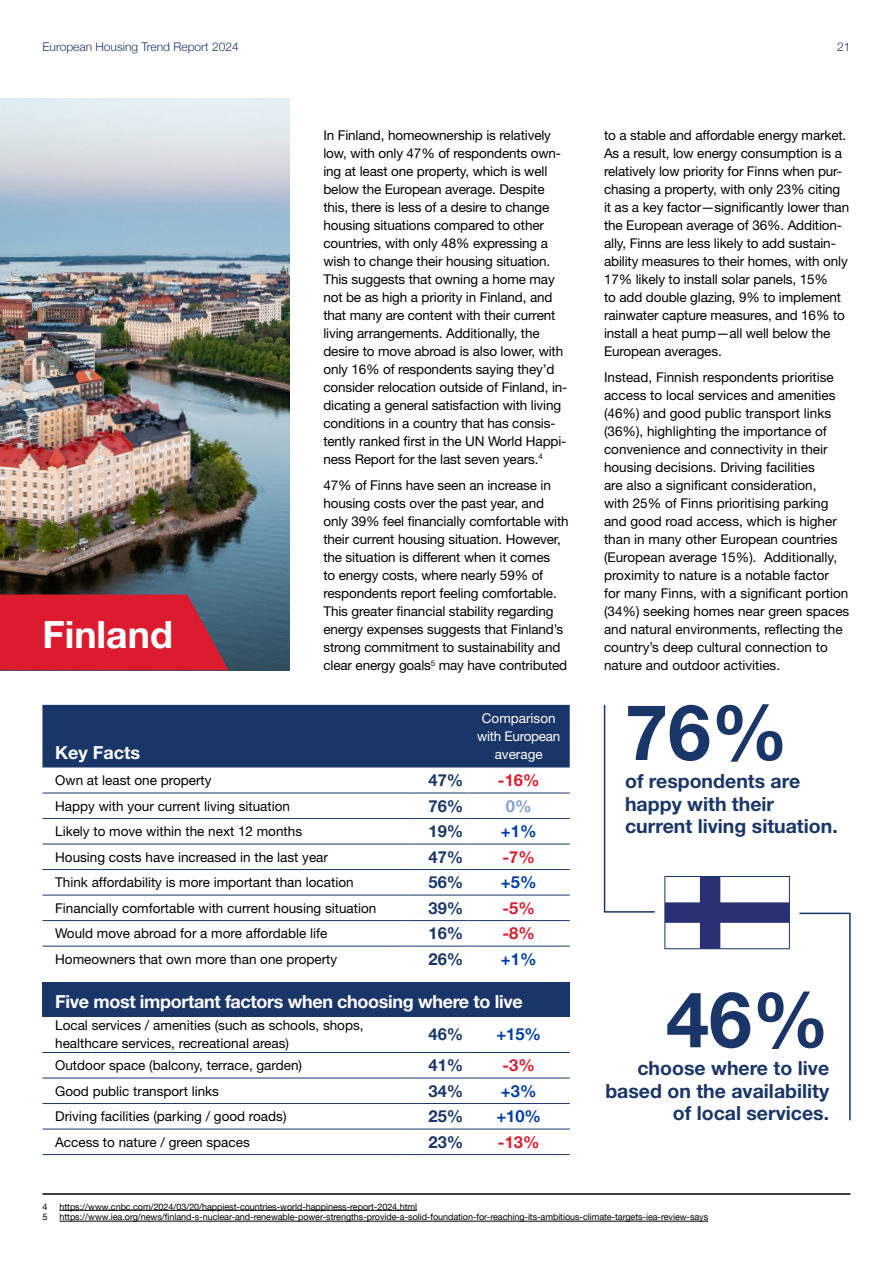
<style>
.page{position:relative;width:893px;height:1263px;background:#fff}
.page>*{position:absolute;margin:0;border:0;box-sizing:border-box;transform-origin:0 0}
.t1{font:700 77.25px "Helvetica Neue LT Std";color:#1a3668}
.t2{font:700 37.5px "Helvetica Neue LTW1 G";color:#fff}
.t3{font:700 19.5px/22.5px "Helvetica Neue LT Std";color:#1a3668}
.t4{font:700 18px "Helvetica Neue LT Std";letter-spacing:-.02em;color:#fff}
.t5{font:700 18px "Helvetica Neue LT Std";color:#fff}
.t6{font:700 16.5px "Helvetica Neue LTW1 G";color:#1a3668}
.t7{font:700 16.5px "Helvetica Neue LTW1 G";color:#dc1c2e}
.t8{font:700 16.5px "Helvetica Neue LTW1 G";color:#003da5}
.t9{font:700 16.5px "Helvetica Neue LTW1 G";color:#809ed2}
.t10{font:13.5px/18px "Helvetica Neue LT Std";letter-spacing:-.01em;color:#000}
.t11{font:13.5px/18px "Helvetica Neue LT Std";color:#fff;text-align:center}
.t12{font:300 12px "Helvetica Neue LTW1 G";color:#1a3668}
.t13{font:9px "Helvetica Neue LTW1 G";letter-spacing:-.005em;color:#000}
</style>
<div class="page">
<hr style="left:59px;top:1210px;width:358px;height:1px;background:#000">
<hr style="left:59px;top:1221px;width:649px;height:1px;background:#000">
<hr style="left:42px;top:1193px;width:808px;height:2px;background:#000">
<div style="left:42px;top:705px;width:528px;height:62px;background:#1a3668"></div>
<div style="left:42px;top:982px;width:528px;height:34px;background:#1a3668"></div>
<hr style="left:42px;top:793px;width:366px;height:1px;background:#1a3668">
<hr style="left:408px;top:793px;width:60px;height:1px;background:#1a3668">
<hr style="left:468px;top:793px;width:102px;height:1px;background:#1a3668">
<hr style="left:42px;top:818px;width:366px;height:1px;background:#1a3668">
<hr style="left:408px;top:818px;width:60px;height:1px;background:#1a3668">
<hr style="left:468px;top:818px;width:102px;height:1px;background:#1a3668">
<hr style="left:42px;top:844px;width:366px;height:1px;background:#1a3668">
<hr style="left:408px;top:844px;width:60px;height:1px;background:#1a3668">
<hr style="left:468px;top:844px;width:102px;height:1px;background:#1a3668">
<hr style="left:42px;top:869px;width:366px;height:1px;background:#1a3668">
<hr style="left:408px;top:869px;width:60px;height:1px;background:#1a3668">
<hr style="left:468px;top:869px;width:102px;height:1px;background:#1a3668">
<hr style="left:42px;top:895px;width:366px;height:1px;background:#1a3668">
<hr style="left:408px;top:895px;width:60px;height:1px;background:#1a3668">
<hr style="left:468px;top:895px;width:102px;height:1px;background:#1a3668">
<hr style="left:42px;top:920px;width:366px;height:1px;background:#1a3668">
<hr style="left:408px;top:920px;width:60px;height:1px;background:#1a3668">
<hr style="left:468px;top:920px;width:102px;height:1px;background:#1a3668">
<hr style="left:42px;top:946px;width:366px;height:1px;background:#1a3668">
<hr style="left:408px;top:946px;width:60px;height:1px;background:#1a3668">
<hr style="left:468px;top:946px;width:102px;height:1px;background:#1a3668">
<hr style="left:42px;top:1052px;width:366px;height:1px;background:#1a3668">
<hr style="left:408px;top:1052px;width:60px;height:1px;background:#1a3668">
<hr style="left:468px;top:1052px;width:102px;height:1px;background:#1a3668">
<hr style="left:42px;top:1078px;width:366px;height:1px;background:#1a3668">
<hr style="left:408px;top:1078px;width:60px;height:1px;background:#1a3668">
<hr style="left:468px;top:1078px;width:102px;height:1px;background:#1a3668">
<hr style="left:42px;top:1103px;width:366px;height:1px;background:#1a3668">
<hr style="left:408px;top:1103px;width:60px;height:1px;background:#1a3668">
<hr style="left:468px;top:1103px;width:102px;height:1px;background:#1a3668">
<hr style="left:42px;top:1129px;width:366px;height:1px;background:#1a3668">
<hr style="left:408px;top:1129px;width:60px;height:1px;background:#1a3668">
<hr style="left:468px;top:1129px;width:102px;height:1px;background:#1a3668">
<hr style="left:42px;top:1154px;width:366px;height:1px;background:#1a3668">
<hr style="left:408px;top:1154px;width:60px;height:1px;background:#1a3668">
<hr style="left:468px;top:1154px;width:102px;height:1px;background:#1a3668">
<svg style="left:603px;top:704px;width:52px;height:209px"></svg>
<svg style="left:799px;top:912px;width:52px;height:209px"></svg>
<svg style="left:667px;top:878px;width:121px;height:69px"></svg>
<div style="left:665px;top:876px;width:125px;height:73px;border:1px solid #1a3668"></div>
<img style="left:0;top:98px;width:289px;height:572px">
<svg style="left:0;top:594px;width:229px;height:76px;background:#cc2335"></svg>
<p class="t12" style="left:42px;top:39px;width:198px">European Housing Trend Report 2024</p>
<p class="t12" style="left:837px;top:39px;width:15px">21</p>
<h2 class="t2" style="left:42px;top:611px;width:132px">Finland</h2>
<h3 class="t5" style="left:55px;top:741px;width:87px">Key Facts</h3>
<p class="t10" style="left:323px;top:126px;width:246px">In Finland, homeownership is relatively low, with only 47% of respondents own&shy;ing at least one property, which is well below the European average. Despite this, there is less of a desire to change housing situations compared to other countries, with only 48% expressing a wish to change their housing situation.<br>This suggests that owning a home may not be as high a priority in Finland, and that many are content with their current living arrangements. Additionally, the desire to move abroad is also lower, with only 16% of respondents saying they’d consider relocation outside of Finland, in&shy;dicating a general satisfaction with living conditions in a country that has consis&shy;tently ranked first in the UN World Happi&shy;ness Report for the last seven years.<sup>4</sup></p>
<p class="t10" style="left:323px;top:476px;width:247px">47% of Finns have seen an increase in housing costs over the past year, and only 39% feel financially comfortable with their current housing situation. However, the situation is different when it comes<br>to energy costs, where nearly 59% of respondents report feeling comfortable.<br>This greater financial stability regarding energy expenses suggests that Finland’s strong commitment to sustainability and clear energy goals<sup>5</sup> may have contributed</p>
<p class="t11" style="left:477px;top:709px;width:85px">Comparison with European average</p>
<p class="t10" style="left:55px;top:771px;width:158px">Own at least one property</p>
<p class="t6" style="left:429px;top:770px;width:36px">47%</p>
<p class="t7" style="left:498px;top:770px;width:43px">-16%</p>
<p class="t10" style="left:55px;top:797px;width:236px">Happy with your current living situation</p>
<p class="t6" style="left:429px;top:796px;width:36px">76%</p>
<p class="t9" style="left:506px;top:796px;width:27px">0%</p>
<p class="t10" style="left:55px;top:822px;width:248px">Likely to move within the next 12 months</p>
<p class="t6" style="left:429px;top:821px;width:36px">19%</p>
<p class="t8" style="left:501px;top:821px;width:37px">+1%</p>
<p class="t10" style="left:55px;top:848px;width:274px">Housing costs have increased in the last year</p>
<p class="t6" style="left:429px;top:847px;width:36px">47%</p>
<p class="t7" style="left:503px;top:847px;width:34px">-7%</p>
<p class="t10" style="left:55px;top:873px;width:300px">Think affordability is more important than location</p>
<p class="t6" style="left:429px;top:872px;width:36px">56%</p>
<p class="t8" style="left:501px;top:872px;width:37px">+5%</p>
<p class="t10" style="left:55px;top:899px;width:323px">Financially comfortable with current housing situation</p>
<p class="t6" style="left:429px;top:898px;width:36px">39%</p>
<p class="t7" style="left:503px;top:898px;width:34px">-5%</p>
<p class="t10" style="left:55px;top:924px;width:274px">Would move abroad for a more affordable life</p>
<p class="t6" style="left:429px;top:923px;width:36px">16%</p>
<p class="t7" style="left:503px;top:923px;width:34px">-8%</p>
<p class="t10" style="left:55px;top:950px;width:284px">Homeowners that own more than one property</p>
<p class="t6" style="left:429px;top:949px;width:36px">26%</p>
<p class="t8" style="left:501px;top:949px;width:37px">+1%</p>
<h3 class="t4" style="left:55px;top:990px;width:469px">Five most important factors when choosing where to live</h3>
<p class="t10" style="left:55px;top:1016px;width:310px">Local services / amenities (such as schools, shops, healthcare services, recreational areas)</p>
<p class="t6" style="left:429px;top:1024px;width:36px">46%</p>
<p class="t8" style="left:496px;top:1024px;width:46px">+15%</p>
<p class="t10" style="left:55px;top:1056px;width:248px">Outdoor space (balcony, terrace, garden)</p>
<p class="t6" style="left:429px;top:1055px;width:36px">41%</p>
<p class="t7" style="left:503px;top:1055px;width:34px">-3%</p>
<p class="t10" style="left:55px;top:1081px;width:165px">Good public transport links</p>
<p class="t6" style="left:429px;top:1080px;width:36px">34%</p>
<p class="t8" style="left:501px;top:1080px;width:37px">+3%</p>
<p class="t10" style="left:55px;top:1107px;width:233px">Driving facilities (parking / good roads)</p>
<p class="t6" style="left:429px;top:1106px;width:36px">25%</p>
<p class="t8" style="left:496px;top:1106px;width:46px">+10%</p>
<p class="t10" style="left:55px;top:1133px;width:196px">Access to nature / green spaces</p>
<p class="t6" style="left:429px;top:1131px;width:36px">23%</p>
<p class="t7" style="left:498px;top:1131px;width:43px">-13%</p>
<p class="t10" style="left:604px;top:126px;width:247px">to a stable and affordable energy market.<br>As a result, low energy consumption is a relatively low priority for Finns when pur&shy;chasing a property, with only 23% citing it as a key factor—significantly lower than the European average of 36%. Addition&shy;ally, Finns are less likely to add sustain&shy;ability measures to their homes, with only 17% likely to install solar panels, 15%<br>to add double glazing, 9% to implement rainwater capture measures, and 16% to install a heat pump—all well below the European averages.</p>
<p class="t10" style="left:604px;top:368px;width:247px">Instead, Finnish respondents prioritise access to local services and amenities (46%) and good public transport links (36%), highlighting the importance of convenience and connectivity in their housing decisions. Driving facilities<br>are also a significant consideration,<br>with 25% of Finns prioritising parking and good road access, which is higher than in many other European countries (European average 15%). Additionally, proximity to nature is a notable factor<br>for many Finns, with a significant portion (34%) seeking homes near green spaces and natural environments, reflecting the country’s deep cultural connection to nature and outdoor activities.</p>
<h1 class="t1" style="left:625px;top:685px;width:165px">76%</h1>
<h3 class="t3" style="left:625px;top:769px;width:214px">of respondents are happy with their current living situation.</h3>
<h1 class="t1" style="left:666px;top:972px;width:165px">46%</h1>
<h3 class="t3" style="left:605px;top:1057px;width:225px;text-align:right">choose where to live based on the availability of local services.</h3>
<p class="t13" style="left:42px;top:1201px;width:7px">4</p>
<p class="t13" style="left:59px;top:1201px;width:359px">https://www.cnbc.com/2024/03/20/happiest-countries-world-happiness-report-2024.html</p>
<p class="t13" style="left:42px;top:1212px;width:7px">5</p>
<p class="t13" style="left:59px;top:1212px;width:650px">https://www.iea.org/news/finland-s-nuclear-and-renewable-power-strengths-provide-a-solid-foundation-for-reaching-its-ambitious-climate-targets-iea-review-says</p>
</div>
